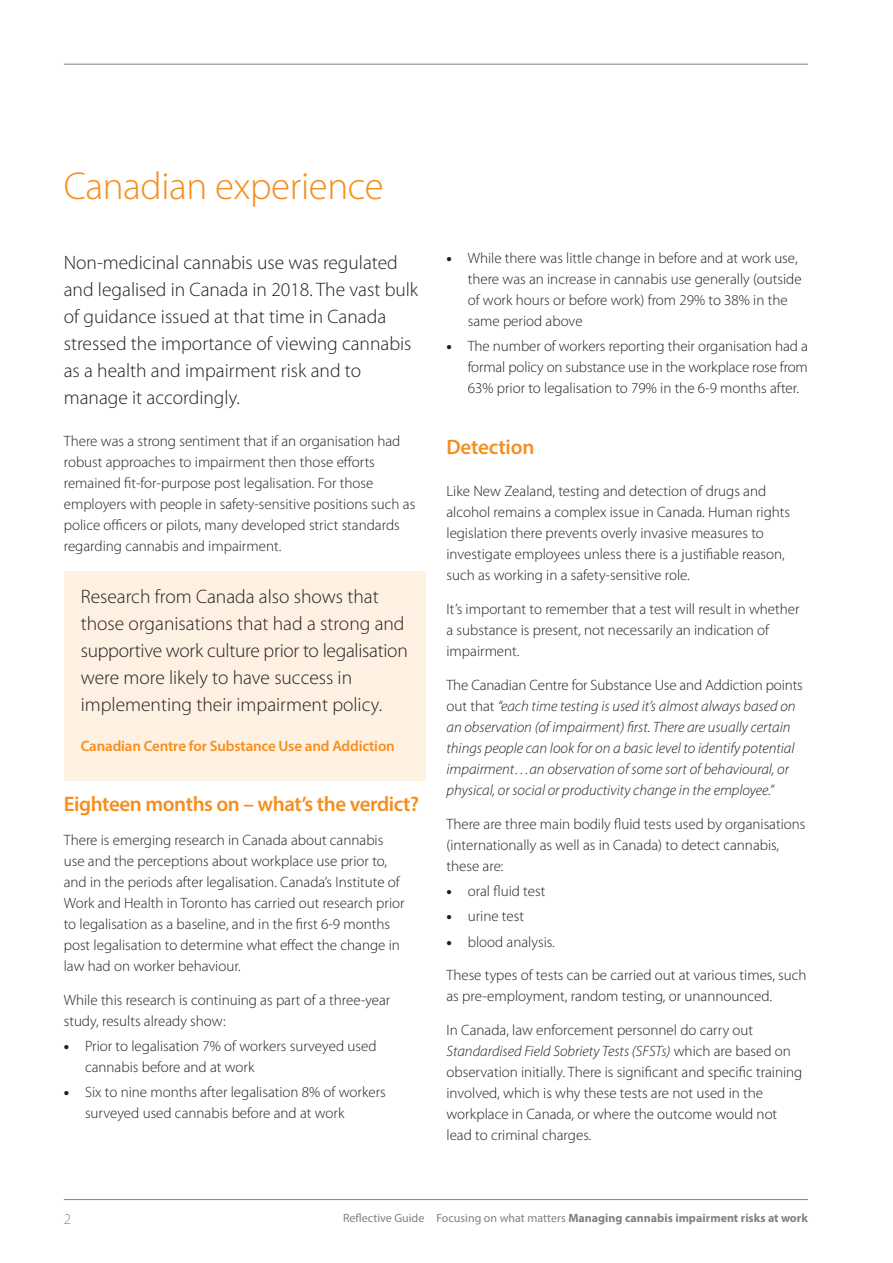
<style>
.page{position:relative;width:893px;height:1263px;background:#fff}
.page>*{position:absolute;margin:0;border:0;box-sizing:border-box;transform-origin:0 0}
.Header_1{font:300 39px "Myriad Pro";letter-spacing:-.01em;color:#f68e1e}
.Body{font:600 21px "Myriad Pro";letter-spacing:-.02em;color:#f68e1e}
.Header_2{font:600 21px "Myriad Pro";letter-spacing:-.01em;color:#f68e1e}
.Intro{font:300 19.5px/27px "Myriad Pro";color:#231f20}
.Body-2{font:300 15px/21px "Myriad Pro";color:#231f20}
.Body-3{font:italic 300 15px/21px "Myriad Pro";color:#231f20}
.Body_Before_Bullet{font:300 15px/21px "Myriad Pro";color:#231f20}
.Header_2-2{font:600 15px "Myriad Pro";letter-spacing:-.01em;color:#f68e1e}
.t1{font:300 15px "Myriad Pro";color:#808285}
.t2{font:700 12px "Myriad Pro";color:#808285}
.s1{font-weight:900}
.s2{font-style:normal}
.s3{font-style:italic}
.s4{font-weight:400}
</style>
<div class="page">
<div style="left:64px;top:572px;width:361px;height:209px;background:#fef1e2"></div>
<hr style="left:64px;top:1199px;width:744px;height:1px;background:#808285">
<hr style="left:64px;top:64px;width:744px;height:1px;background:#808285">
<p class="Header_1" style="left:64px;top:165px;width:322px">Canadian experience</p>
<p class="Intro" style="left:64px;top:249px;width:356px">Non-medicinal cannabis use was regulated and legalised in Canada in 2018. The vast bulk of guidance issued at that time in Canada stressed the importance of viewing cannabis as a health and impairment risk and to manage it accordingly.</p>
<p class="Body-2" style="left:64px;top:431px;width:353px">There was a strong sentiment that if an organisation had robust approaches to impairment then those efforts remained fit-for-purpose post legalisation. For those employers with people in safety-sensitive positions such as police officers or pilots, many developed strict standards regarding cannabis and impairment.</p>
<p class="Intro" style="left:81px;top:584px;width:328px">Research from Canada also shows that those organisations that had a strong and supportive work culture prior to legalisation were more likely to have success in implementing their impairment policy.</p>
<p class="Header_2-2" style="left:81px;top:736px;width:316px">Canadian Centre for Substance Use and Addiction</p>
<p class="Body" style="left:64px;top:791px;width:357px">Eighteen months on – what’s the verdict?</p>
<p class="Body-2" style="left:64px;top:830px;width:342px">There is emerging research in Canada about cannabis use and the perceptions about workplace use prior to, and in the periods after legalisation. Canada’s Institute of Work and Health in Toronto has carried out research prior to legalisation as a baseline, and in the first 6-9 months post legalisation to determine what effect the change in law had on worker behaviour.</p>
<p class="Body_Before_Bullet" style="left:64px;top:989px;width:328px">While this research is continuing as part of a three-year study, results already show:</p>
<p class="Body-2" style="left:85px;top:1036px;width:293px;text-indent:-21px"><span class="s1">•</span> Prior to legalisation 7% of workers surveyed used cannabis before and at work</p>
<p class="Body-2" style="left:85px;top:1082px;width:302px;text-indent:-21px"><span class="s1">•</span> Six to nine months after legalisation 8% of workers surveyed used cannabis before and at work</p>
<p class="Body-2" style="left:468px;top:248px;width:335px;text-indent:-21px"><span class="s1">•</span> While there was little change in before and at work use, there was an increase in cannabis use generally (outside of work hours or before work) from 29% to 38% in the same period above</p>
<p class="Body-2" style="left:468px;top:336px;width:342px;text-align:justify;text-indent:-21px"><span class="s1">•</span> The number of workers reporting their organisation had a formal policy on substance use in the workplace rose from 63% prior to legalisation to 79% in the 6-9 months after.</p>
<p class="Header_2" style="left:446px;top:434px;width:89px">Detection</p>
<p class="Body-2" style="left:446px;top:481px;width:345px">Like New Zealand, testing and detection of drugs and alcohol remains a complex issue in Canada. Human rights legislation there prevents overly invasive measures to investigate employees unless there is a justifiable reason, such as working in a safety-sensitive role.</p>
<p class="Body-2" style="left:446px;top:599px;width:355px">It’s important to remember that a test will result in whether a substance is present, not necessarily an indication of impairment.</p>
<p class="Body-3" style="left:446px;top:675px;width:358px"><span class="s2">The Canadian Centre for Substance Use and Addiction points out that</span> “each time testing is used it’s almost always based on an observation (of impairment) first. There are usually certain things people can look for on a basic level to identify potential impairment…an observation of some sort of behavioural, or physical, or social or productivity change in the employee.”</p>
<p class="Body_Before_Bullet" style="left:446px;top:813px;width:360px">There are three main bodily fluid tests used by organisations (internationally as well as in Canada) to detect cannabis, these are:</p>
<p class="Body-2" style="left:446px;top:881px;width:100px"><span class="s1">•</span> oral fluid test</p>
<p class="Body-2" style="left:446px;top:906px;width:79px"><span class="s1">•</span> urine test</p>
<p class="Body-2" style="left:446px;top:931px;width:110px"><span class="s1">•</span> blood analysis.</p>
<p class="Body-2" style="left:446px;top:965px;width:362px">These types of tests can be carried out at various times, such as pre-employment, random testing, or unannounced.</p>
<p class="Body-2" style="left:446px;top:1020px;width:357px">In Canada, law enforcement personnel do carry out <span class="s3">Standardised Field Sobriety Tests (SFSTs)</span> which are based on observation initially. There is significant and specific training involved, which is why these tests are not used in the workplace in Canada, or where the outcome would not lead to criminal charges.</p>
<p class="t1" style="left:64px;top:1211px;width:9px">2</p>
<p class="t2" style="left:343px;top:1210px;width:466px"><span class="s4">Reflective Guide Focusing on what matters</span> Managing cannabis impairment risks at work</p>
</div>
